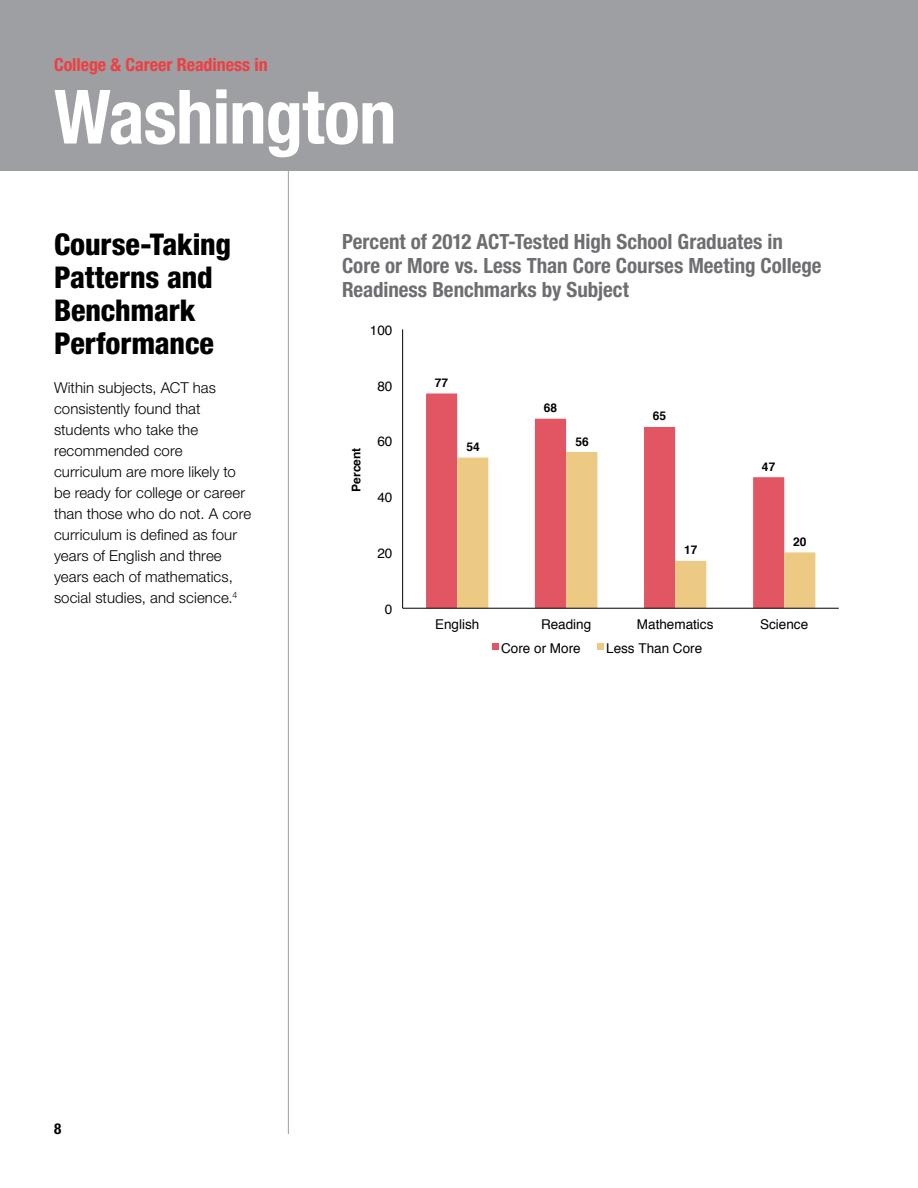
<style>
.page{position:relative;width:918px;height:1188px;background:#fff}
.page>*{position:absolute;margin:0;border:0;box-sizing:border-box;transform-origin:0 0}
.t1{font:700 condensed 75px "Helvetica Neue LT Std";letter-spacing:-.015em;color:#fff}
.t2{font:800 condensed 30px/33px "Helvetica Neue LT Std";letter-spacing:-.005em;color:#000}
.t3{font:700 condensed 21px/24px "Helvetica Neue LT Std";color:#6d6e71}
.t4{font:700 condensed 18px "Helvetica Neue LT Std";letter-spacing:-.005em;color:#ef3e42}
.t5{font:300 15px/21px "Helvetica Neue LT Std";letter-spacing:.005em;color:#000}
.t6{font:700 condensed 15px "Helvetica Neue LT Std";color:#000}
.t7{font:13.5px "Helvetica";color:#000001}
.t8{font:700 12px "Helvetica";color:#000001}
</style>
<div class="page">
<div style="left:0;top:0;width:918px;height:171px;background:#9d9fa2"></div>
<hr style="left:288px;top:171px;width:1px;height:963px;background:#9d9fa2">
<svg style="left:426px;top:394px;width:250px;height:214px"></svg>
<svg style="left:457px;top:452px;width:358px;height:156px"></svg>
<hr style="left:402px;top:329px;width:1px;height:279px;background:#000001">
<hr style="left:403px;top:608px;width:436px;height:1px;background:#000001">
<div style="left:492px;top:643px;width:7px;height:6px;background:#e25664"></div>
<div style="left:597px;top:643px;width:7px;height:6px;background:#ecca84"></div>
<p class="t4" style="left:54px;top:54px;width:215px">College &amp; Career Readiness in</p>
<h1 class="t1" style="left:54px;top:71px;width:344px">Washington</h1>
<h2 class="t2" style="left:54px;top:228px;width:179px">Course-Taking<br>Patterns and<br>Benchmark<br>Performance</h2>
<p class="t5" style="left:54px;top:377px;width:199px">Within subjects, ACT has consistently found that students who take the recommended core curriculum are more likely to be ready for college or career than those who do not. A core curriculum is defined as four years of English and three years each of mathematics, social studies, and science.<sup>4</sup></p>
<h3 class="t3" style="left:342px;top:229px;width:481px">Percent of 2012 ACT-Tested High School Graduates in<br>Core or More vs. Less Than Core Courses Meeting College<br>Readiness Benchmarks by Subject</h3>
<p class="t7" style="left:370px;top:322px;width:24px">100</p>
<p class="t7" style="left:377px;top:377px;width:17px">80</p>
<p class="t8" style="left:349px;top:492px;width:46px;rotate:-90deg">Percent</p>
<p class="t7" style="left:377px;top:433px;width:17px">60</p>
<p class="t7" style="left:377px;top:489px;width:17px">40</p>
<p class="t7" style="left:377px;top:545px;width:17px">20</p>
<p class="t7" style="left:385px;top:600px;width:9px">0</p>
<p class="t8" style="left:435px;top:375px;width:15px">77</p>
<p class="t8" style="left:466px;top:439px;width:15px">54</p>
<p class="t8" style="left:544px;top:400px;width:15px">68</p>
<p class="t8" style="left:575px;top:434px;width:15px">56</p>
<p class="t8" style="left:653px;top:409px;width:15px">65</p>
<p class="t8" style="left:684px;top:542px;width:15px">17</p>
<p class="t8" style="left:762px;top:459px;width:15px">47</p>
<p class="t8" style="left:793px;top:534px;width:15px">20</p>
<p class="t7" style="left:435px;top:615px;width:46px">English</p>
<p class="t7" style="left:541px;top:615px;width:52px">Reading</p>
<p class="t7" style="left:637px;top:615px;width:78px">Mathematics</p>
<p class="t7" style="left:760px;top:615px;width:50px">Science</p>
<p class="t7" style="left:501px;top:640px;width:81px">Core or More</p>
<p class="t7" style="left:606px;top:640px;width:98px">Less Than Core</p>
<p class="t6" style="left:54px;top:1120px;width:9px">8</p>
</div>
